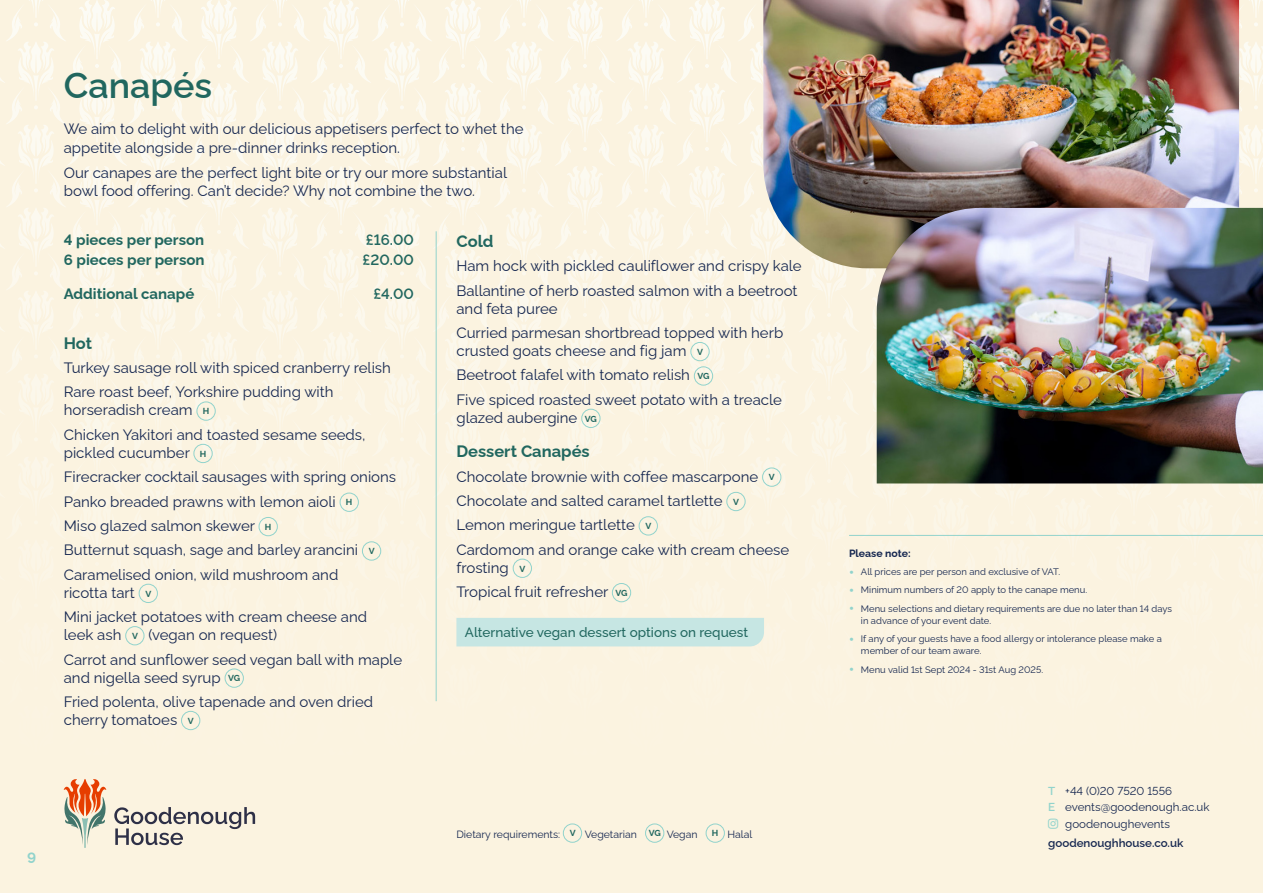
<style>
.page{position:relative;width:1263px;height:893px;background:#fbf3e0}
.page>*{position:absolute;margin:0;border:0;box-sizing:border-box;transform-origin:0 0}
.t1{font:600 36px "Raleway";color:#21675f}
.Package_-_Red{font:700 16.5px "Raleway";color:#21675f}
.Body_Text_Medium_Navy{font:15px/18px "Raleway";color:#162750}
.Navy_subhead{font:15px/19.5px "Raleway";color:#162750}
.Package_-_Red-2{font:700 15px "Raleway";color:#21675f}
.Package_-_Red-3{font:600 15px "Raleway";color:#21675f}
.t2{font:700 15px "Raleway";color:#91d3cc}
.Extras_Sides_-_Aqua_box{font:500 13.5px "Raleway";color:#21675f}
.t3{font:11.55px "Raleway";color:#162750}
.t4{font:600 11.55px "Raleway";color:#162750}
.Body_Text_Medium_Navy-2{font:10.5px "Raleway";color:#162750}
.Body_Text_Navy{font:700 10.5px "Raleway";color:#162750}
.t5{font:9.45px/12px "Raleway";color:#162750}
.Body_Text_Medium_Navy-3{font:700 8.7px "Raleway";letter-spacing:-.025em;color:#21675f}
.s1{font-weight:900;font-size:13.5px;color:#91d3cc}
.s2{font-weight:600;color:#91d3cc}
</style>
<div class="page">
<div style="left:196px;top:401px;width:20px;height:20px;border:1px solid #91d3cc;border-radius:50%"></div>
<div style="left:193px;top:444px;width:20px;height:19px;border:1px solid #91d3cc;border-radius:50%"></div>
<div style="left:340px;top:493px;width:19px;height:19px;border:1px solid #91d3cc;border-radius:50%"></div>
<div style="left:259px;top:517px;width:19px;height:19px;border:1px solid #91d3cc;border-radius:50%"></div>
<div style="left:362px;top:541px;width:19px;height:20px;border:1px solid #91d3cc;border-radius:50%"></div>
<div style="left:139px;top:584px;width:19px;height:19px;border:1px solid #91d3cc;border-radius:50%"></div>
<div style="left:125px;top:626px;width:19px;height:19px;border:1px solid #91d3cc;border-radius:50%"></div>
<div style="left:225px;top:668px;width:19px;height:20px;border:1px solid #91d3cc;border-radius:50%"></div>
<div style="left:181px;top:711px;width:19px;height:19px;border:1px solid #91d3cc;border-radius:50%"></div>
<div style="left:456px;top:618px;width:308px;height:28px;background:#c6e6e3"></div>
<div style="left:690px;top:342px;width:20px;height:19px;border:1px solid #91d3cc;border-radius:50%"></div>
<div style="left:694px;top:366px;width:19px;height:20px;border:1px solid #91d3cc;border-radius:50%"></div>
<div style="left:581px;top:409px;width:19px;height:19px;border:1px solid #91d3cc;border-radius:50%"></div>
<div style="left:762px;top:467px;width:19px;height:20px;border:1px solid #91d3cc;border-radius:50%"></div>
<div style="left:726px;top:492px;width:20px;height:19px;border:1px solid #91d3cc;border-radius:50%"></div>
<div style="left:639px;top:516px;width:19px;height:19px;border:1px solid #91d3cc;border-radius:50%"></div>
<div style="left:513px;top:559px;width:19px;height:19px;border:1px solid #91d3cc;border-radius:50%"></div>
<div style="left:612px;top:583px;width:19px;height:19px;border:1px solid #91d3cc;border-radius:50%"></div>
<hr style="left:436px;top:231px;width:1px;height:470px;background:#91d3cc">
<hr style="left:849px;top:535px;width:414px;height:1px;background:#91d3cc">
<img style="left:763px;top:0;width:476px;height:268px">
<img style="left:877px;top:208px;width:386px;height:275px">
<svg style="left:114px;top:807px;width:141px;height:38px"></svg>
<svg style="left:64px;top:779px;width:42px;height:69px"></svg>
<div style="left:563px;top:823px;width:19px;height:20px;border:1px solid #91d3cc;border-radius:50%"></div>
<div style="left:645px;top:823px;width:19px;height:20px;border:1px solid #91d3cc;border-radius:50%"></div>
<div style="left:706px;top:823px;width:19px;height:20px;border:1px solid #91d3cc;border-radius:50%"></div>
<p class="t1" style="left:64px;top:57px;width:150px">Canapés</p>
<p class="Navy_subhead" style="left:64px;top:117px;width:461px">We aim to delight with our delicious appetisers perfect to whet the appetite alongside a pre-dinner drinks reception.</p>
<p class="Body_Text_Medium_Navy" style="left:64px;top:162px;width:445px">Our canapes are the perfect light bite or try our more substantial bowl food offering. Can’t decide? Why not combine the two.</p>
<p class="Package_-_Red-2" style="left:64px;top:228px;width:142px">4 pieces per person</p>
<p class="Package_-_Red-3" style="left:366px;top:228px;width:50px">£16.00</p>
<p class="Package_-_Red-2" style="left:64px;top:248px;width:142px">6 pieces per person</p>
<p class="Package_-_Red-3" style="left:362px;top:248px;width:53px">£20.00</p>
<p class="Package_-_Red-2" style="left:64px;top:282px;width:132px">Additional canapé</p>
<p class="Package_-_Red-3" style="left:373px;top:282px;width:42px">£4.00</p>
<p class="Package_-_Red" style="left:64px;top:330px;width:30px">Hot</p>
<p class="Body_Text_Medium_Navy" style="left:64px;top:357px;width:329px">Turkey sausage roll with spiced cranberry relish</p>
<p class="Body_Text_Medium_Navy" style="left:64px;top:382px;width:271px">Rare roast beef, Yorkshire pudding with horseradish cream</p>
<p class="Package_-_Red" style="left:456px;top:228px;width:39px">Cold</p>
<p class="Body_Text_Medium_Navy" style="left:456px;top:255px;width:347px">Ham hock with pickled cauliflower and crispy kale</p>
<p class="Body_Text_Medium_Navy" style="left:456px;top:280px;width:343px">Ballantine of herb roasted salmon with a beetroot and feta puree</p>
<p class="Body_Text_Medium_Navy" style="left:456px;top:322px;width:328px">Curried parmesan shortbread topped with herb crusted goats cheese and fig jam</p>
<p class="Body_Text_Medium_Navy-3" style="left:697px;top:345px;width:7px">V</p>
<p class="Body_Text_Medium_Navy" style="left:456px;top:364px;width:235px">Beetroot falafel with tomato relish</p>
<p class="Body_Text_Medium_Navy-3" style="left:697px;top:369px;width:14px">VG</p>
<p class="Body_Text_Medium_Navy" style="left:456px;top:389px;width:327px">Five spiced roasted sweet potato with a treacle glazed aubergine</p>
<p class="Body_Text_Medium_Navy-3" style="left:203px;top:404px;width:8px">H</p>
<p class="Body_Text_Medium_Navy" style="left:64px;top:424px;width:303px">Chicken Yakitori and toasted sesame seeds, pickled cucumber</p>
<p class="Body_Text_Medium_Navy-3" style="left:585px;top:412px;width:14px">VG</p>
<p class="Package_-_Red" style="left:456px;top:438px;width:135px">Dessert Canapés</p>
<p class="Body_Text_Medium_Navy" style="left:456px;top:466px;width:303px">Chocolate brownie with coffee mascarpone</p>
<p class="Body_Text_Medium_Navy-3" style="left:769px;top:471px;width:7px">V</p>
<p class="Body_Text_Medium_Navy" style="left:456px;top:490px;width:268px">Chocolate and salted caramel tartlette</p>
<p class="Body_Text_Medium_Navy-3" style="left:733px;top:495px;width:7px">V</p>
<p class="Body_Text_Medium_Navy" style="left:456px;top:514px;width:180px">Lemon meringue tartlette</p>
<p class="Body_Text_Medium_Navy-3" style="left:645px;top:519px;width:7px">V</p>
<p class="Body_Text_Medium_Navy" style="left:456px;top:539px;width:334px">Cardomom and orange cake with cream cheese frosting</p>
<p class="Body_Text_Medium_Navy-3" style="left:200px;top:447px;width:8px">H</p>
<p class="Body_Text_Medium_Navy" style="left:64px;top:466px;width:334px">Firecracker cocktail sausages with spring onions</p>
<p class="Body_Text_Medium_Navy" style="left:64px;top:491px;width:273px">Panko breaded prawns with lemon aioli</p>
<p class="Body_Text_Medium_Navy-3" style="left:346px;top:496px;width:8px">H</p>
<p class="Body_Text_Medium_Navy" style="left:64px;top:515px;width:193px">Miso glazed salmon skewer</p>
<p class="Body_Text_Medium_Navy-3" style="left:265px;top:520px;width:8px">H</p>
<p class="Body_Text_Medium_Navy" style="left:64px;top:539px;width:296px">Butternut squash, sage and barley arancini</p>
<p class="Body_Text_Medium_Navy-3" style="left:369px;top:544px;width:7px">V</p>
<p class="Body_Text_Medium_Navy" style="left:64px;top:564px;width:276px">Caramelised onion, wild mushroom and ricotta tart</p>
<p class="Body_Text_Medium_Navy-3" style="left:519px;top:562px;width:7px">V</p>
<p class="Body_Text_Medium_Navy" style="left:456px;top:581px;width:153px">Tropical fruit refresher</p>
<p class="Body_Text_Medium_Navy-3" style="left:615px;top:586px;width:14px">VG</p>
<p class="Extras_Sides_-_Aqua_box" style="left:465px;top:622px;width:285px">Alternative vegan dessert options on request</p>
<p class="Body_Text_Medium_Navy-3" style="left:145px;top:587px;width:7px">V</p>
<p class="Body_Text_Medium_Navy" style="left:64px;top:606px;width:305px">Mini jacket potatoes with cream cheese and leek ash</p>
<p class="Body_Text_Medium_Navy-3" style="left:132px;top:629px;width:7px">V</p>
<p class="Body_Text_Medium_Navy" style="left:148px;top:624px;width:130px">(vegan on request)</p>
<p class="Body_Text_Medium_Navy" style="left:64px;top:649px;width:340px">Carrot and sunflower seed vegan ball with maple and nigella seed syrup</p>
<p class="Body_Text_Medium_Navy-3" style="left:228px;top:671px;width:14px">VG</p>
<p class="Body_Text_Medium_Navy" style="left:64px;top:691px;width:311px">Fried polenta, olive tapenade and oven dried cherry tomatoes</p>
<p class="Body_Text_Medium_Navy-3" style="left:188px;top:714px;width:7px">V</p>
<p class="t2" style="left:27px;top:846px;width:11px">9</p>
<p class="Body_Text_Medium_Navy-2" style="left:456px;top:825px;width:105px">Dietary requirements:</p>
<p class="Body_Text_Medium_Navy-3" style="left:570px;top:826px;width:7px">V</p>
<p class="Body_Text_Medium_Navy-2" style="left:585px;top:825px;width:54px">Vegetarian</p>
<p class="Body_Text_Medium_Navy-3" style="left:649px;top:826px;width:14px">VG</p>
<p class="Body_Text_Medium_Navy-2" style="left:667px;top:825px;width:32px">Vegan</p>
<p class="Body_Text_Medium_Navy-3" style="left:712px;top:826px;width:8px">H</p>
<p class="Body_Text_Medium_Navy-2" style="left:727px;top:825px;width:26px">Halal</p>
<p class="Body_Text_Navy" style="left:849px;top:545px;width:63px">Please note:</p>
<p class="t5" style="left:849px;top:565px;width:213px"><span class="s1">•</span> All prices are per person and exclusive of VAT.</p>
<p class="t5" style="left:849px;top:583px;width:240px"><span class="s1">•</span> Minimum numbers of 20 apply to the canape menu.</p>
<p class="t5" style="left:861px;top:601px;width:313px;text-indent:-12px"><span class="s1">•</span> Menu selections and dietary requirements are due no later than 14 days in advance of your event date.</p>
<p class="t5" style="left:861px;top:632px;width:302px;text-indent:-12px"><span class="s1">•</span> If any of your guests have a food allergy or intolerance please make a member of our team aware.</p>
<p class="t5" style="left:849px;top:662px;width:196px"><span class="s1">•</span> Menu valid 1st Sept 2024 - 31st Aug 2025.</p>
<p class="t3" style="left:1048px;top:781px;width:125px"><span class="s2">T</span> +44 (0)20 7520 1556</p>
<p class="t3" style="left:1048px;top:798px;width:163px"><span class="s2">E</span> events@goodenough.ac.uk</p>
<p class="t3" style="left:1065px;top:814px;width:106px">goodenoughevents</p>
<p class="t4" style="left:1048px;top:834px;width:137px">goodenoughhouse.co.uk</p>
</div>
